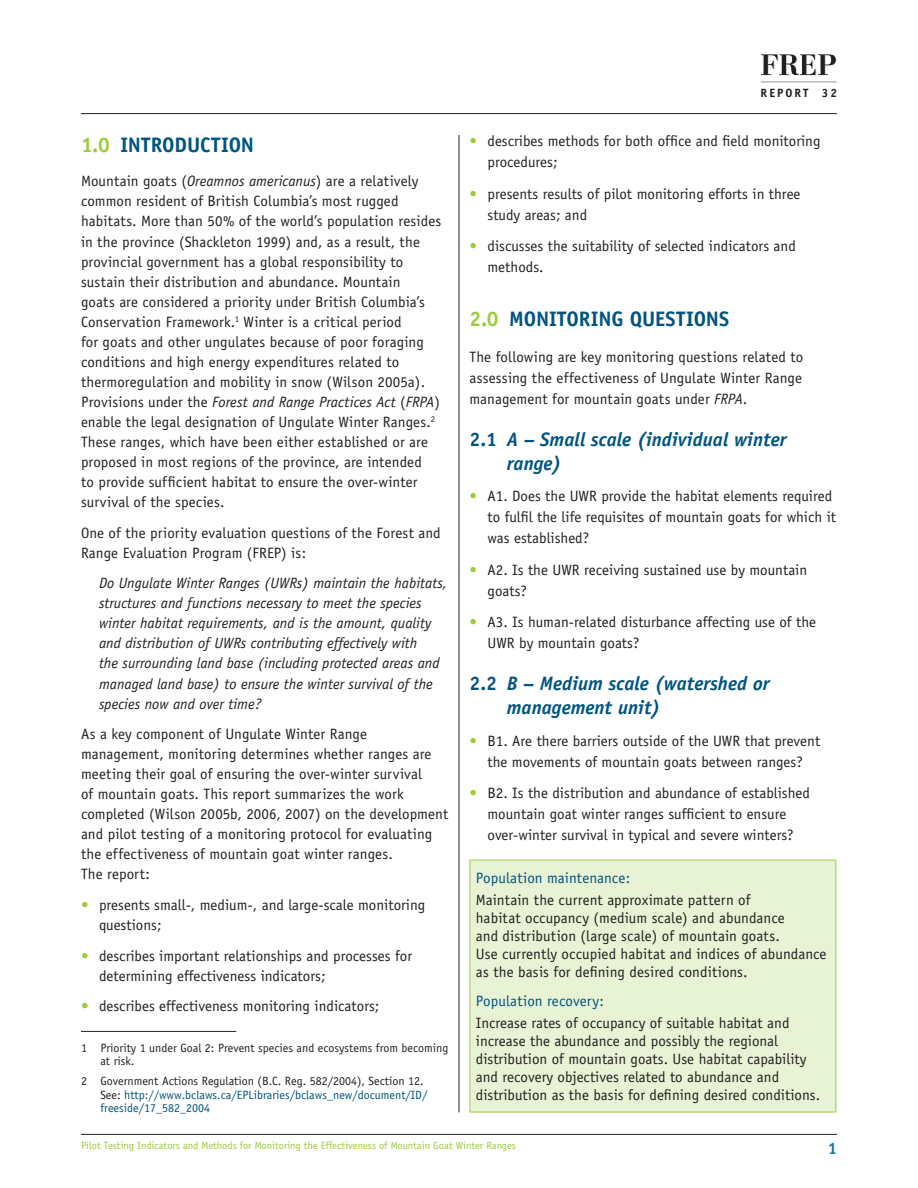
<style>
.page{position:relative;width:918px;height:1188px;background:#fff}
.page>*{position:absolute;margin:0;border:0;box-sizing:border-box;transform-origin:0 0}
.QP_Heading_1_0{font:700 21px "Officina Sans";letter-spacing:-.005em;color:#005480}
.QP_Heading_1_1{font:italic 700 19.5px/24px "Officina Sans";color:#005480}
.t1{font:700 16.5px "Officina Sans";color:#1a77a0}
.QP_Body_Text{font:15px/20.1px "Officina Sans";letter-spacing:.005em;color:#231f20}
.QP_Body_Text_Bullet{font:15px/21px "Officina Sans";color:#231f20}
.QP_Body_Text_Indent{font:italic 15px/20.1px "Officina Sans";color:#231f20}
.QP_Body_Text-2{font:15px "Officina Sans";letter-spacing:.005em;color:#005480}
.QP_Footnote{font:12px/13.5px "Officina Sans";color:#005480}
.QP_Footnote-2{font:12px/13.5px "Officina Sans";color:#231f20}
.t2{font:700 12px "Officina Sans";letter-spacing:.17em;color:#231f20}
.t3{font:10.5px "Officina Sans";color:#9ccb3b}
.s1{color:#9ccb3b}
.s2{font-style:italic}
.s3{color:#231f20}
.s4{font-style:normal}
</style>
<div class="page">
<hr style="left:459px;top:135px;width:1px;height:977px;background:#231f20">
<hr style="left:81px;top:113px;width:756px;height:1px;background:#231f20">
<svg style="left:761px;top:54px;width:76px;height:21px"></svg>
<hr style="left:761px;top:82px;width:76px;height:1px;background:#939598">
<hr style="left:81px;top:1134px;width:756px;height:1px;background:#231f20">
<hr style="left:81px;top:1031px;width:155px;height:1px;background:#231f20">
<div style="left:470px;top:860px;width:366px;height:252px;background:#e8f2d4"></div>
<hr style="left:470px;top:860px;width:366px;height:1px;background:#9ccb3b">
<hr style="left:470px;top:860px;width:1px;height:252px;background:#9ccb3b">
<hr style="left:836px;top:860px;width:1px;height:252px;background:#9ccb3b">
<hr style="left:470px;top:1112px;width:366px;height:1px;background:#9ccb3b">
<p class="QP_Heading_1_0" style="left:81px;top:131px;width:175px"><span class="s1">1.0</span> INTRODUCTION</p>
<p class="QP_Body_Text" style="left:81px;top:171px;width:362px">Mountain goats (<span class="s2">Oreamnos americanus</span>) are a relatively common resident of British Columbia’s most rugged habitats. More than 50% of the world’s population resides in the province (Shackleton 1999) and, as a result, the provincial government has a global responsibility to sustain their distribution and abundance. Mountain<br>goats are considered a priority under British Columbia’s Conservation Framework.<sup>1</sup> Winter is a critical period<br>for goats and other ungulates because of poor foraging conditions and high energy expenditures related to thermoregulation and mobility in snow (Wilson 2005a).<br>Provisions under the <span class="s2">Forest and Range Practices Act</span> (<span class="s2">FRPA</span>) enable the legal designation of Ungulate Winter Ranges.<sup>2<br></sup>These ranges, which have been either established or are proposed in most regions of the province, are intended<br>to provide sufficient habitat to ensure the over-winter survival of the species.</p>
<p class="QP_Body_Text" style="left:81px;top:523px;width:361px">One of the priority evaluation questions of the Forest and<br>Range Evaluation Program (FREP) is:</p>
<p class="QP_Body_Text_Indent" style="left:99px;top:573px;width:350px">Do Ungulate Winter Ranges (UWRs) maintain the habitats, structures and functions necessary to meet the species winter habitat requirements, and is the amount, quality and distribution of UWRs contributing effectively with<br>the surrounding land base (including protected areas and managed land base) to ensure the winter survival of the species now and over time?</p>
<p class="QP_Body_Text" style="left:81px;top:724px;width:369px">As a key component of Ungulate Winter Range management, monitoring determines whether ranges are meeting their goal of ensuring the over-winter survival<br>of mountain goats. This report summarizes the work completed (Wilson 2005b, 2006, 2007) on the development and pilot testing of a monitoring protocol for evaluating the effectiveness of mountain goat winter ranges.<br>The report:</p>
<p class="QP_Body_Text_Bullet" style="left:99px;top:895px;width:328px;line-height:20.1px;text-indent:-18px"><span class="s1">•</span> presents small-, medium-, and large-scale monitoring questions;</p>
<p class="QP_Body_Text_Bullet" style="left:99px;top:945px;width:315px;line-height:20.1px;text-indent:-18px"><span class="s1">•</span> describes important relationships and processes for determining effectiveness indicators;</p>
<p class="QP_Body_Text_Bullet" style="left:81px;top:996px;width:300px"><span class="s1">•</span> describes effectiveness monitoring indicators;</p>
<p class="QP_Footnote-2" style="left:100px;top:1041px;width:350px;text-indent:-19px">1 Priority 1 under Goal 2: Prevent species and ecosystems from becoming at risk.</p>
<p class="QP_Footnote" style="left:100px;top:1075px;width:328px;text-indent:-19px"><span class="s3">2 Government Actions Regulation (B.C. Reg. 582/2004), Section 12.<br>See:</span> http://www.bclaws.ca/EPLibraries/bclaws_new/document/ID/ freeside/17_582_2004</p>
<p class="t2" style="left:761px;top:86px;width:78px">REPORT 32</p>
<p class="QP_Body_Text_Bullet" style="left:488px;top:131px;width:335px;text-indent:-18px"><span class="s1">•</span> describes methods for both office and field monitoring procedures;</p>
<p class="QP_Body_Text_Bullet" style="left:488px;top:183px;width:315px;text-indent:-18px"><span class="s1">•</span> presents results of pilot monitoring efforts in three study areas; and</p>
<p class="QP_Body_Text_Bullet" style="left:488px;top:236px;width:310px;text-indent:-18px"><span class="s1">•</span> discusses the suitability of selected indicators and methods.</p>
<p class="QP_Heading_1_0" style="left:470px;top:306px;width:261px"><span class="s1">2.0</span> MONITORING QUESTIONS</p>
<p class="QP_Body_Text" style="left:470px;top:346px;width:335px;line-height:21px;text-align:justify">The following are key monitoring questions related to assessing the effectiveness of Ungulate Winter Range management for mountain goats under <span class="s2">FRPA</span>.</p>
<p class="QP_Heading_1_1" style="left:507px;top:427px;width:281px;text-indent:-37px"><span class="s4">2.1</span> A – Small scale (individual winter range)</p>
<p class="QP_Body_Text_Bullet" style="left:488px;top:486px;width:350px;text-indent:-18px"><span class="s1">•</span> A1. Does the UWR provide the habitat elements required to fulfil the life requisites of mountain goats for which it was established?</p>
<p class="QP_Body_Text_Bullet" style="left:488px;top:559px;width:321px;text-indent:-18px"><span class="s1">•</span> A2. Is the UWR receiving sustained use by mountain goats?</p>
<p class="QP_Body_Text_Bullet" style="left:488px;top:612px;width:330px;text-indent:-18px"><span class="s1">•</span> A3. Is human-related disturbance affecting use of the<br>UWR by mountain goats?</p>
<p class="QP_Heading_1_1" style="left:507px;top:672px;width:264px;text-indent:-37px"><span class="s4">2.2</span> B – Medium scale (watershed or management unit)</p>
<p class="QP_Body_Text_Bullet" style="left:470px;top:730px;width:352px;text-align:center"><span class="s1">•</span> B1. Are there barriers outside of the UWR that prevent the movements of mountain goats between ranges?</p>
<p class="QP_Body_Text_Bullet" style="left:470px;top:783px;width:342px;text-align:center"><span class="s1">•</span> B2. Is the distribution and abundance of established mountain goat winter ranges sufficient to ensure over‑winter survival in typical and severe winters?</p>
<p class="QP_Body_Text-2" style="left:476px;top:869px;width:156px">Population maintenance:</p>
<p class="QP_Body_Text" style="left:476px;top:891px;width:352px;line-height:18px">Maintain the current approximate pattern of<br>habitat occupancy (medium scale) and abundance<br>and distribution (large scale) of mountain goats.<br>Use currently occupied habitat and indices of abundance as the basis for defining desired conditions.</p>
<p class="QP_Body_Text-2" style="left:476px;top:992px;width:130px">Population recovery:</p>
<p class="QP_Body_Text" style="left:476px;top:1014px;width:346px;line-height:18px">Increase rates of occupancy of suitable habitat and increase the abundance and possibly the regional distribution of mountain goats. Use habitat capability and recovery objectives related to abundance and distribution as the basis for defining desired conditions.</p>
<p class="t3" style="left:81px;top:1139px;width:436px">Pilot Testing Indicators and Methods for Monitoring the Effectiveness of Mountain Goat Winter Ranges</p>
<p class="t1" style="left:828px;top:1138px;width:11px">1</p>
</div>
